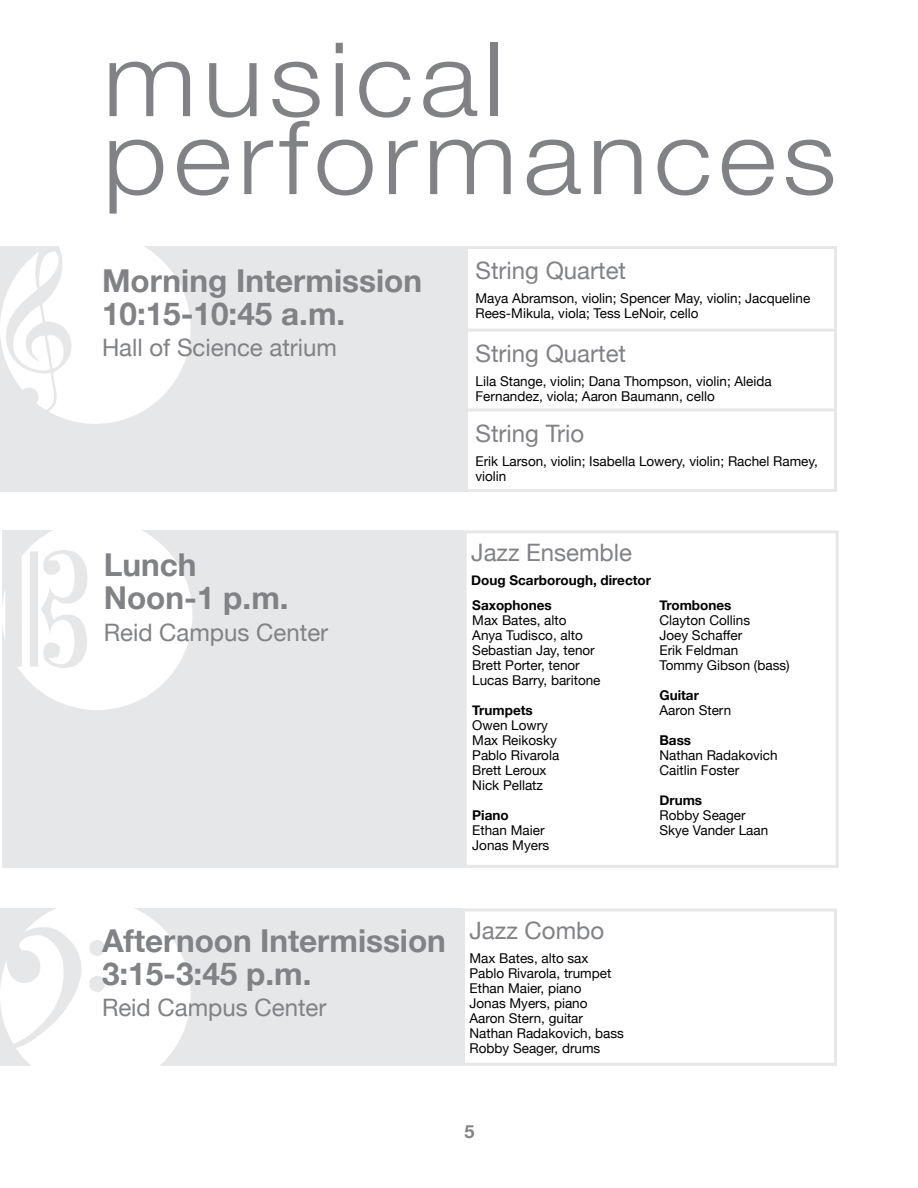
<style>
.page{position:relative;width:918px;height:1188px;background:#fff}
.page>*{position:absolute;margin:0;border:0;box-sizing:border-box;transform-origin:0 0}
.t1{font:300 102.75px/78px "Helvetica Neue";letter-spacing:.05em;color:#808285;scale:1.1 1}
.t2{font:700 31.5px/33px "Helvetica Neue";color:#808285}
.t3{font:24px "Helvetica Neue";color:#808285}
.t4{font:700 18px "Helvetica Neue";color:#808285}
.t5{font:13.5px/15px "Helvetica Neue";color:#000}
.t6{font:700 13.5px "Helvetica Neue";color:#000}
</style>
<div class="page">
<div style="left:0;top:909px;width:462px;height:157px;background:#e6e7e8"></div>
<svg style="left:0;top:908px;width:191px;height:158px"></svg>
<svg style="left:460px;top:908px;width:377px;height:158px"></svg>
<div style="left:2px;top:530px;width:462px;height:338px;background:#e6e7e8"></div>
<svg style="left:2px;top:530px;width:190px;height:180px"></svg>
<svg style="left:464px;top:530px;width:375px;height:338px"></svg>
<div style="left:0;top:246px;width:468px;height:246px;background:#e6e7e8"></div>
<svg style="left:0;top:246px;width:191px;height:178px"></svg>
<hr style="left:465px;top:246px;width:372px;height:3px;background:#e6e7e8">
<hr style="left:834px;top:249px;width:3px;height:80px;background:#e6e7e8">
<hr style="left:465px;top:329px;width:372px;height:3px;background:#e6e7e8">
<hr style="left:834px;top:332px;width:3px;height:76px;background:#e6e7e8">
<hr style="left:465px;top:408px;width:372px;height:3px;background:#e6e7e8">
<hr style="left:834px;top:411px;width:3px;height:78px;background:#e6e7e8">
<hr style="left:465px;top:489px;width:372px;height:3px;background:#e6e7e8">
<h1 class="t1" style="left:103px;top:38px;width:669px">musical performances</h1>
<h2 class="t2" style="left:102px;top:263px;width:322px">Morning Intermission<br>10:15-10:45 a.m.</h2>
<h3 class="t3" style="left:102px;top:333px;width:237px">Hall of Science atrium</h3>
<h2 class="t2" style="left:104px;top:548px;width:94px">Lunch</h2>
<h2 class="t2" style="left:104px;top:581px;width:186px">Noon-1 p.m.</h2>
<h3 class="t3" style="left:104px;top:618px;width:226px">Reid Campus Center</h3>
<h3 class="t3" style="left:476px;top:256px;width:152px">String Quartet</h3>
<p class="t5" style="left:476px;top:291px;width:336px">Maya Abramson, violin; Spencer May, violin; Jacqueline<br>Rees-Mikula, viola; Tess LeNoir, cello</p>
<h3 class="t3" style="left:476px;top:339px;width:152px">String Quartet</h3>
<p class="t5" style="left:476px;top:373px;width:298px">Lila Stange, violin; Dana Thompson, violin; Aleida<br>Fernandez, viola; Aaron Baumann, cello</p>
<h3 class="t3" style="left:476px;top:419px;width:110px">String Trio</h3>
<p class="t5" style="left:476px;top:453px;width:344px">Erik Larson, violin; Isabella Lowery, violin; Rachel Ramey, violin</p>
<h3 class="t3" style="left:471px;top:538px;width:162px">Jazz Ensemble</h3>
<p class="t6" style="left:471px;top:572px;width:181px">Doug Scarborough, director</p>
<p class="t6" style="left:472px;top:597px;width:81px">Saxophones</p>
<p class="t5" style="left:472px;top:612px;width:130px">Max Bates, alto<br>Anya Tudisco, alto<br>Sebastian Jay, tenor<br>Brett Porter, tenor<br>Lucas Barry, baritone</p>
<p class="t6" style="left:472px;top:702px;width:62px">Trumpets</p>
<p class="t5" style="left:472px;top:717px;width:88px">Owen Lowry<br>Max Reikosky<br>Pablo Rivarola<br>Brett Leroux<br>Nick Pellatz</p>
<p class="t6" style="left:472px;top:807px;width:38px">Piano</p>
<p class="t5" style="left:472px;top:822px;width:79px">Ethan Maier<br>Jonas Myers</p>
<p class="t6" style="left:659px;top:597px;width:73px">Trombones</p>
<p class="t5" style="left:659px;top:612px;width:132px">Clayton Collins<br>Joey Schaffer<br>Erik Feldman<br>Tommy Gibson (bass)</p>
<p class="t6" style="left:659px;top:687px;width:41px">Guitar</p>
<p class="t5" style="left:659px;top:702px;width:73px">Aaron Stern</p>
<p class="t6" style="left:659px;top:732px;width:33px">Bass</p>
<p class="t5" style="left:659px;top:747px;width:120px">Nathan Radakovich<br>Caitlin Foster</p>
<p class="t6" style="left:659px;top:792px;width:44px">Drums</p>
<p class="t5" style="left:659px;top:807px;width:110px">Robby Seager<br>Skye Vander Laan</p>
<h2 class="t2" style="left:102px;top:923px;width:346px">Afternoon Intermission<br>3:15-3:45 p.m.</h2>
<h3 class="t3" style="left:102px;top:993px;width:226px">Reid Campus Center</h3>
<h3 class="t3" style="left:470px;top:916px;width:136px">Jazz Combo</h3>
<p class="t5" style="left:470px;top:950px;width:156px">Max Bates, alto sax<br>Pablo Rivarola, trumpet<br>Ethan Maier, piano<br>Jonas Myers, piano<br>Aaron Stern, guitar<br>Nathan Radakovich, bass<br>Robby Seager, drums</p>
<h3 class="t4" style="left:464px;top:1120px;width:12px">5</h3>
</div>
